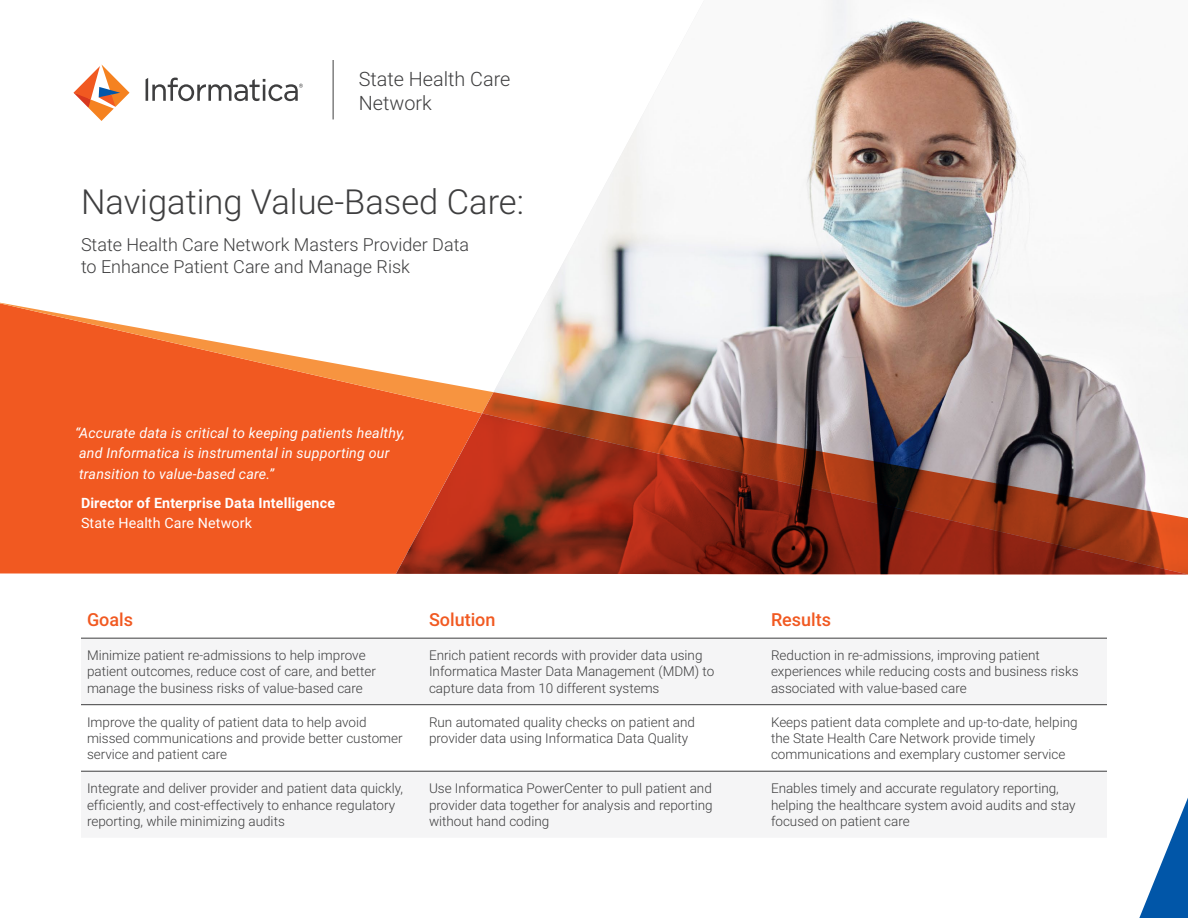
<style>
.page{position:relative;width:1188px;height:918px;background:#fff}
.page>*{position:absolute;margin:0;border:0;box-sizing:border-box;transform-origin:0 0}
.t1{font:300 34.5px "Roboto";color:#3e3e3f}
.t2{font:300 19.8px/23.7px "Roboto";color:#3e3e3f}
.t3{font:300 18px/21.6px "Roboto";color:#3e3e3f}
.t4{font:500 18px "Roboto";color:#f15921}
.t5{font:italic 14.25px/20.2px "Roboto";letter-spacing:.01em;color:#fff}
.t6{font:700 14.25px/20.2px "Roboto";letter-spacing:.01em;color:#fff}
.t7{font:300 13.5px/16.2px "Roboto";color:#3e3e3f}
.s1{font-weight:400}
</style>
<div class="page">
<svg style="left:1139px;top:798px;width:49px;height:120px"></svg>
<svg style="left:0;top:303px;width:396px;height:271px;fill:#f15921"></svg>
<img style="left:396px;top:0;width:792px;height:413px">
<svg style="left:482px;top:392px;width:706px;height:183px"></svg>
<svg style="left:396px;top:413px;width:792px;height:161px"></svg>
<svg style="left:74px;top:64px;width:56px;height:57px"></svg>
<svg style="left:146px;top:78px;width:157px;height:23px"></svg>
<hr style="left:333px;top:60px;width:1px;height:59px;background:#3e3e3f">
<svg style="left:81px;top:705px;width:1026px;height:66px"></svg>
<hr style="left:81px;top:638px;width:342px;height:1px;background:#3e3e3f">
<hr style="left:423px;top:638px;width:342px;height:1px;background:#3e3e3f">
<hr style="left:765px;top:638px;width:342px;height:1px;background:#3e3e3f">
<hr style="left:81px;top:704px;width:342px;height:1px;background:#3e3e3f">
<hr style="left:423px;top:704px;width:342px;height:1px;background:#3e3e3f">
<hr style="left:765px;top:704px;width:342px;height:1px;background:#3e3e3f">
<hr style="left:81px;top:771px;width:342px;height:1px;background:#3e3e3f">
<hr style="left:423px;top:771px;width:342px;height:1px;background:#3e3e3f">
<hr style="left:765px;top:771px;width:342px;height:1px;background:#3e3e3f">
<p class="t2" style="left:359px;top:66px;width:153px">State Health Care<br>Network</p>
<p class="t1" style="left:81px;top:178px;width:445px">Navigating Value-Based Care:</p>
<p class="t3" style="left:81px;top:233px;width:390px">State Health Care Network Masters Provider Data to Enhance Patient Care and Manage Risk</p>
<p class="t5" style="left:75px;top:422px;width:331px">“Accurate data is critical to keeping patients healthy, and Informatica is instrumental in supporting our transition to value-based care.”</p>
<p class="t6" style="left:81px;top:492px;width:256px">Director of Enterprise Data Intelligence<br><span class="s1">State Health Care Network</span></p>
<p class="t4" style="left:87px;top:607px;width:48px">Goals</p>
<p class="t4" style="left:429px;top:607px;width:68px">Solution</p>
<p class="t4" style="left:771px;top:607px;width:62px">Results</p>
<p class="t7" style="left:87px;top:647px;width:290px">Minimize patient re-admissions to help improve patient outcomes, reduce cost of care, and better manage the business risks of value-based care</p>
<p class="t7" style="left:429px;top:647px;width:287px">Enrich patient records with provider data using<br>Informatica Master Data Management (MDM) to capture data from 10 different systems</p>
<p class="t7" style="left:771px;top:647px;width:309px">Reduction in re-admissions, improving patient experiences while reducing costs and business risks associated with value-based care</p>
<p class="t7" style="left:87px;top:713px;width:317px">Improve the quality of patient data to help avoid missed communications and provide better customer service and patient care</p>
<p class="t7" style="left:429px;top:713px;width:268px">Run automated quality checks on patient and provider data using Informatica Data Quality</p>
<p class="t7" style="left:771px;top:713px;width:308px">Keeps patient data complete and up-to-date, helping the State Health Care Network provide timely communications and exemplary customer service</p>
<p class="t7" style="left:87px;top:780px;width:318px">Integrate and deliver provider and patient data quickly, efficiently, and cost-effectively to enhance regulatory reporting, while minimizing audits</p>
<p class="t7" style="left:429px;top:780px;width:285px;text-align:justify">Use Informatica PowerCenter to pull patient and provider data together for analysis and reporting without hand coding</p>
<p class="t7" style="left:771px;top:780px;width:306px">Enables timely and accurate regulatory reporting, helping the healthcare system avoid audits and stay focused on patient care</p>
</div>
